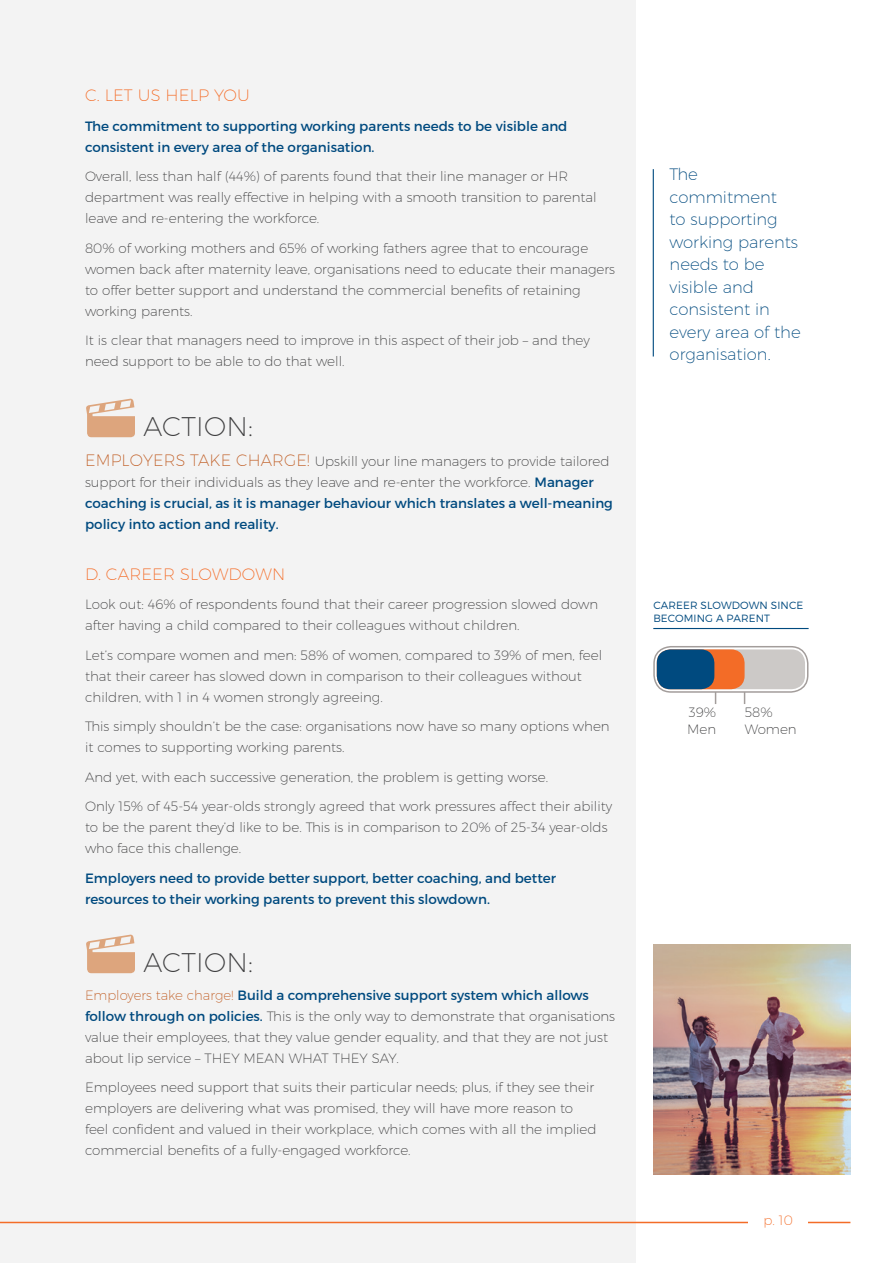
<style>
.page{position:relative;width:893px;height:1263px;background:#fff}
.page>*{position:absolute;margin:0;border:0;box-sizing:border-box;transform-origin:0 0}
.t1{font:200 27px "Montserrat";letter-spacing:.01em;color:#3e3e3f}
.t2{font:200 16.5px/22.5px "Montserrat";color:#004a7f}
.t3{font:200 16.5px "Montserrat";letter-spacing:.01em;color:#f36c27}
.t4{font:200 13.5px/21px "Montserrat";color:#3e3e3f}
.t5{font:13.5px/21px "Montserrat";color:#004a7f}
.t6{font:200 13.5px "Montserrat";color:#f36c27}
.t7{font:300 10.5px/13.5px "Montserrat";letter-spacing:.01em;color:#004a7f}
.s1{font-weight:200;font-size:16.5px;color:#c15f26}
.s2{font-weight:200;color:#3e3e3f}
.s3{color:#c15f26}
.s4{font-weight:400;color:#004a7f}
</style>
<div class="page">
<div style="left:0;top:0;width:636px;height:1263px;background:#f3f3f3"></div>
<img style="left:653px;top:944px;width:197px;height:230px">
<svg style="left:86px;top:398px;width:49px;height:39px"></svg>
<svg style="left:86px;top:934px;width:49px;height:39px"></svg>
<hr style="left:744px;top:646px;width:1px;height:58px;background:#a39d9b">
<hr style="left:715px;top:646px;width:1px;height:58px;background:#a39d9b">
<svg style="left:654px;top:647px;width:154px;height:45px"></svg>
<div style="left:653px;top:646px;width:155px;height:47px;border:2px solid #a39d9b;border-radius:17px"></div>
<div style="left:658px;top:650px;width:146px;height:38px;background:#ccc9c7;border-radius:13px"></div>
<div style="left:657px;top:649px;width:148px;height:40px;border:2px solid #ccc9c7;border-radius:13px"></div>
<hr style="left:653px;top:628px;width:156px;height:1px;background:#004a7f">
<div style="left:658px;top:650px;width:86px;height:38px;background:#f36c27;border-radius:13px"></div>
<div style="left:657px;top:649px;width:88px;height:40px;border:2px solid #f36c27;border-radius:13px"></div>
<div style="left:658px;top:650px;width:56px;height:38px;background:#004a7f;border-radius:13px"></div>
<div style="left:657px;top:649px;width:57px;height:40px;border:2px solid #004a7f;border-radius:13px"></div>
<hr style="left:653px;top:169px;width:1px;height:187px;background:#004a7f">
<hr style="left:0;top:1222px;width:850px;height:1px;background:#f36c27">
<div style="left:748px;top:1208px;width:60px;height:25px;background:#fff"></div>
<p class="t3" style="left:85px;top:87px;width:166px">C. LET US HELP YOU</p>
<p class="t5" style="left:85px;top:116px;width:484px">The commitment to supporting working parents needs to be visible and consistent in every area of the organisation.</p>
<p class="t4" style="left:85px;top:166px;width:513px">Overall, less than half (44%) of parents found that their line manager or HR department was really effective in helping with a smooth transition to parental leave and re-entering the workforce.</p>
<p class="t4" style="left:85px;top:238px;width:532px">80% of working mothers and 65% of working fathers agree that to encourage women back after maternity leave, organisations need to educate their managers to offer better support and understand the commercial benefits of retaining working parents.</p>
<p class="t4" style="left:85px;top:330px;width:506px">It is clear that managers need to improve in this aspect of their job – and they need support to be able to do that well.</p>
<h1 class="t1" style="left:144px;top:413px;width:111px">ACTION:</h1>
<p class="t5" style="left:85px;top:451px;width:529px"><span class="s1">EMPLOYERS TAKE CHARGE!</span> <span class="s2">Upskill your line managers to provide tailored support for their individuals as they leave and re-enter the workforce.</span> Manager coaching is crucial, as it is manager behaviour which translates a well-meaning policy into action and reality.</p>
<p class="t3" style="left:85px;top:566px;width:202px">D. CAREER SLOWDOWN</p>
<p class="t4" style="left:85px;top:594px;width:515px">Look out: 46% of respondents found that their career progression slowed down after having a child compared to their colleagues without children.</p>
<p class="t4" style="left:85px;top:645px;width:519px">Let’s compare women and men: 58% of women, compared to 39% of men, feel that their career has slowed down in comparison to their colleagues without children, with 1 in 4 women strongly agreeing.</p>
<p class="t4" style="left:85px;top:716px;width:526px">This simply shouldn’t be the case: organisations now have so many options when it comes to supporting working parents.</p>
<p class="t4" style="left:85px;top:763px;width:529px;line-height:29.5px">And yet, with each successive generation, the problem is getting worse.<br>Only 15% of 45-54 year-olds strongly agreed that work pressures affect their ability</p>
<p class="t4" style="left:85px;top:818px;width:524px">to be the parent they’d like to be. This is in comparison to 20% of 25-34 year-olds who face this challenge.</p>
<p class="t5" style="left:85px;top:869px;width:472px">Employers need to provide better support, better coaching, and better resources to their working parents to prevent this slowdown.</p>
<h1 class="t1" style="left:144px;top:949px;width:111px">ACTION:</h1>
<p class="t4" style="left:85px;top:985px;width:532px"><span class="s3">Employers take charge!</span> <span class="s4">Build a comprehensive support system which allows follow through on policies.</span> This is the only way to demonstrate that organisations value their employees, that they value gender equality, and that they are not just about lip service – THEY MEAN WHAT THEY SAY.</p>
<p class="t4" style="left:85px;top:1077px;width:513px">Employees need support that suits their particular needs; plus, if they see their employers are delivering what was promised, they will have more reason to feel confident and valued in their workplace, which comes with all the implied commercial benefits of a fully-engaged workforce.</p>
<p class="t2" style="left:670px;top:164px;width:133px">The commitment<br>to supporting working parents needs to be visible and consistent in every area of the organisation.</p>
<p class="t7" style="left:653px;top:599px;width:151px">CAREER SLOWDOWN SINCE<br>BECOMING A PARENT</p>
<p class="t4" style="left:687px;top:705px;width:31px;line-height:16.5px">39%<br>Men</p>
<p class="t4" style="left:745px;top:705px;width:53px;line-height:16.5px">58%<br>Women</p>
<p class="t6" style="left:763px;top:1214px;width:31px">p. 10</p>
</div>
